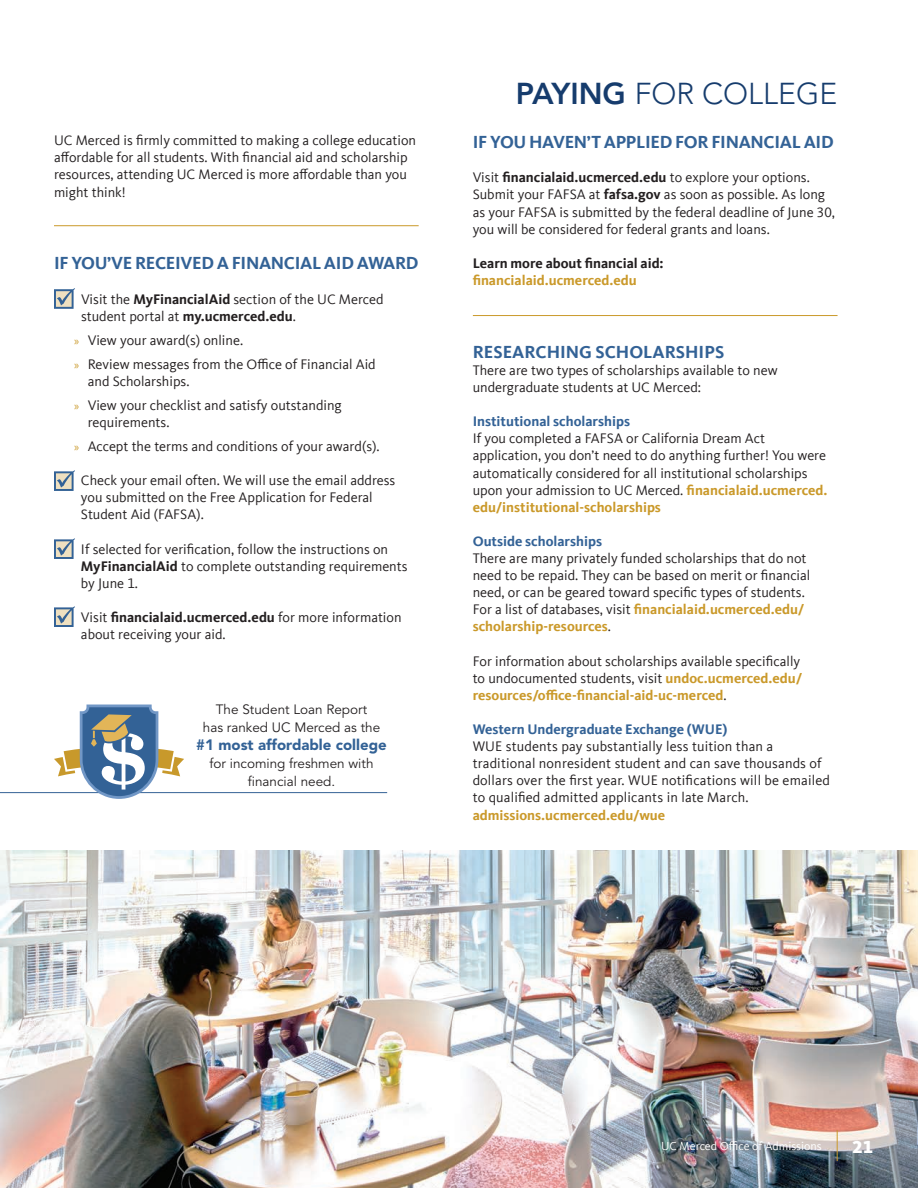
<style>
.page{position:relative;width:918px;height:1188px;background:#fff}
.page>*{position:absolute;margin:0;border:0;box-sizing:border-box;transform-origin:0 0}
.large_head{font:300 30px "Avenir LT Std";color:#163c6d}
.t1{font:700 18px "Kievit Offc Pro";letter-spacing:-.02em;color:#336296}
.t2{font:700 18px "Kievit Offc Pro";color:#336296}
.t3{font:900 18px "Kievit Offc Pro";color:#fff}
.t4{font:900 15px "Avenir LT Std";color:#336296}
.t5{font:14.25px/17.1px "Kievit Offc Pro";color:#231f20}
.t6{font:700 14.25px "Kievit Offc Pro";color:#336296}
.t7{font:700 14.25px "Kievit Offc Pro";color:#ca992a}
.t8{font:700 14.25px "Kievit Offc Pro";color:#231f20}
.t9{font:13.5px "Avenir LT Std";color:#231f20}
.t10{font:12px "Kievit Offc Pro";color:#fff}
.s1{font-weight:700}
.s2{font-family:"Myriad Pro";font-size:12px;color:#ca992a}
.s3{font-weight:800}
.s4{font-weight:700;color:#ca992a}
</style>
<div class="page">
<img style="left:0;top:850px;width:918px;height:338px">
<hr style="left:837px;top:1130px;width:1px;height:31px;background:#ca992a">
<hr style="left:0;top:792px;width:387px;height:1px;background:#336296">
<svg style="left:54px;top:705px;width:130px;height:94px"></svg>
<svg style="left:54px;top:288px;width:21px;height:21px"></svg>
<svg style="left:54px;top:470px;width:21px;height:21px"></svg>
<svg style="left:54px;top:538px;width:21px;height:21px"></svg>
<svg style="left:54px;top:606px;width:21px;height:21px"></svg>
<hr style="left:54px;top:225px;width:365px;height:1px;background:#ca992a">
<hr style="left:473px;top:315px;width:365px;height:1px;background:#ca992a">
<p class="t5" style="left:54px;top:132px;width:364px">UC Merced is firmly committed to making a college education affordable for all students. With financial aid and scholarship resources, attending UC Merced is more affordable than you might think!</p>
<p class="t1" style="left:54px;top:253px;width:366px">IF YOU’VE RECEIVED A FINANCIAL AID AWARD</p>
<p class="t5" style="left:81px;top:290px;width:304px">Visit the <span class="s1">MyFinancialAid</span> section of the UC Merced student portal at <span class="s1">my.ucmerced.edu</span>.</p>
<p class="t5" style="left:74px;top:331px;width:170px"><span class="s2">»</span> View your award(s) online.</p>
<p class="t5" style="left:88px;top:355px;width:289px;text-indent:-14px"><span class="s2">»</span> Review messages from the Office of Financial Aid and Scholarships.</p>
<p class="t5" style="left:88px;top:396px;width:256px;text-indent:-14px"><span class="s2">»</span> View your checklist and satisfy outstanding requirements.</p>
<p class="t5" style="left:74px;top:438px;width:307px"><span class="s2">»</span> Accept the terms and conditions of your award(s).</p>
<p class="t5" style="left:81px;top:472px;width:316px">Check your email often. We will use the email address you submitted on the Free Application for Federal<br>Student Aid (FAFSA).</p>
<p class="t5" style="left:81px;top:540px;width:328px">If selected for verification, follow the instructions on<br><span class="s1">MyFinancialAid</span> to complete outstanding requirements by June 1.</p>
<p class="t5" style="left:81px;top:609px;width:322px">Visit <span class="s1">financialaid.ucmerced.edu</span> for more information about receiving your aid.</p>
<p class="t9" style="left:216px;top:702px;width:153px">The Student Loan Report</p>
<p class="t9" style="left:203px;top:720px;width:179px">has ranked UC Merced as the</p>
<p class="t4" style="left:196px;top:736px;width:192px">#1 most affordable college</p>
<p class="t9" style="left:210px;top:756px;width:165px">for incoming freshmen with</p>
<p class="t9" style="left:248px;top:774px;width:89px">financial need.</p>
<p class="large_head" style="left:516px;top:76px;width:323px"><span class="s3">PAYING</span> FOR COLLEGE</p>
<p class="t1" style="left:473px;top:131px;width:363px">IF YOU HAVEN’T APPLIED FOR FINANCIAL AID</p>
<p class="t5" style="left:473px;top:169px;width:339px">Visit <span class="s1">financialaid.ucmerced.edu</span> to explore your options.</p>
<p class="t5" style="left:473px;top:186px;width:364px">Submit your FAFSA at <span class="s1">fafsa.gov</span> as soon as possible. As long as your FAFSA is submitted by the federal deadline of June 30, you will be considered for federal grants and loans.</p>
<p class="t8" style="left:473px;top:255px;width:193px">Learn more about financial aid:</p>
<p class="t7" style="left:473px;top:272px;width:166px">financialaid.ucmerced.edu</p>
<p class="t2" style="left:473px;top:341px;width:253px">RESEARCHING SCHOLARSHIPS</p>
<p class="t5" style="left:473px;top:362px;width:306px">There are two types of scholarships available to new undergraduate students at UC Merced:</p>
<p class="t6" style="left:473px;top:413px;width:159px">Institutional scholarships</p>
<p class="t5" style="left:473px;top:430px;width:356px">If you completed a FAFSA or California Dream Act application, you don’t need to do anything further! You were automatically considered for all institutional scholarships upon your admission to UC Merced. <span class="s4">financialaid.ucmerced. edu/institutional-scholarships</span></p>
<p class="t6" style="left:473px;top:533px;width:131px">Outside scholarships</p>
<p class="t5" style="left:473px;top:550px;width:339px">There are many privately funded scholarships that do not need to be repaid. They can be based on merit or financial need, or can be geared toward specific types of students.<br>For a list of databases, visit <span class="s4">financialaid.ucmerced.edu/ scholarship-resources</span>.</p>
<p class="t5" style="left:473px;top:652px;width:331px">For information about scholarships available specifically to undocumented students, visit <span class="s4">undoc.ucmerced.edu/ resources/office-financial-aid-uc-merced</span>.</p>
<p class="t6" style="left:473px;top:721px;width:256px">Western Undergraduate Exchange (WUE)</p>
<p class="t5" style="left:473px;top:738px;width:359px">WUE students pay substantially less tuition than a traditional nonresident student and can save thousands of dollars over the first year. WUE notifications will be emailed to qualified admitted applicants in late March.</p>
<p class="t7" style="left:473px;top:806px;width:194px">admissions.ucmerced.edu/wue</p>
<p class="t10" style="left:661px;top:1139px;width:162px">UC Merced Office of Admissions</p>
<p class="t3" style="left:853px;top:1136px;width:22px">21</p>
</div>
